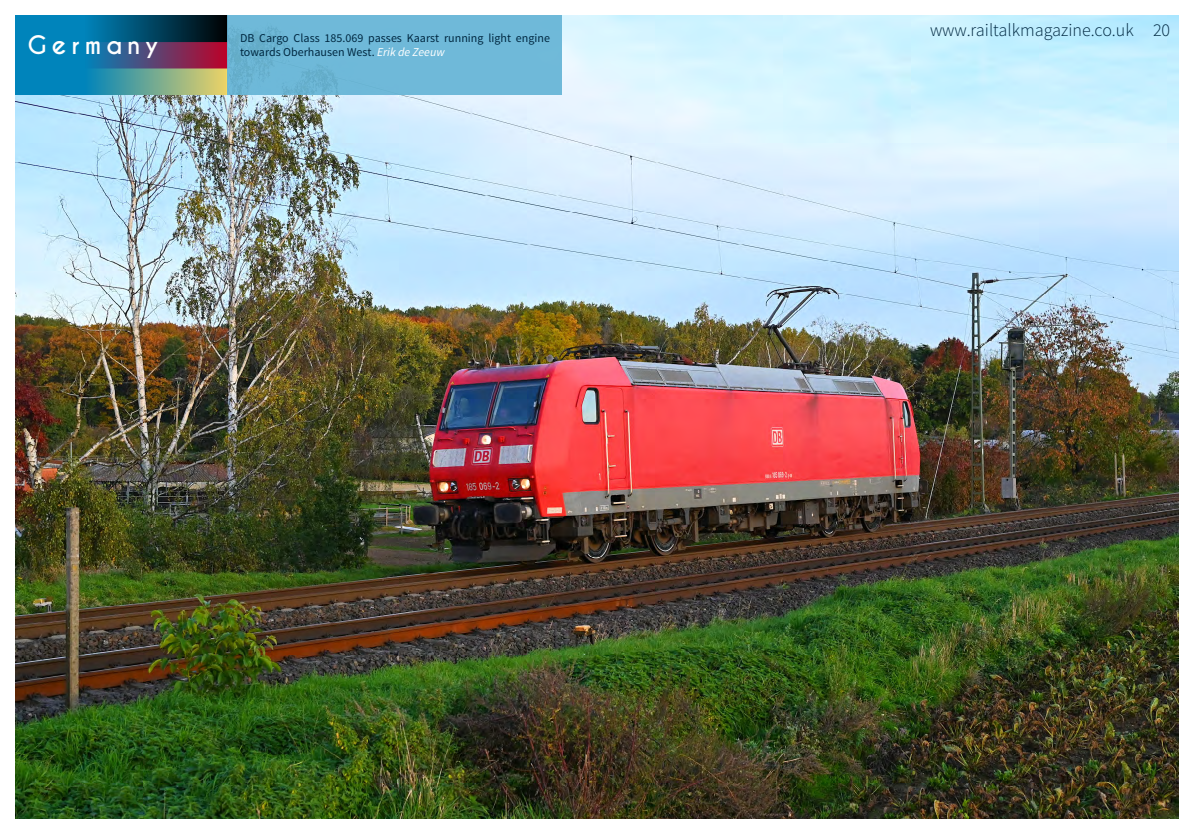
<style>
.page{position:relative;width:1194px;height:834px;background:#fff}
.page>*{position:absolute;margin:0;border:0;box-sizing:border-box;transform-origin:0 0}
.t1{font:700 24px "Caviar Dreams";letter-spacing:.2em;color:#fff}
.t2{font:300 18px "Source Sans Pro";color:#002841}
.t3{font:12px/14.4px "Source Sans Pro";color:#002841}
.s1{font-style:italic;color:#fff}
</style>
<div class="page">
<img style="left:15px;top:15px;width:1164px;height:804px">
<div style="left:15px;top:15px;width:213px;height:80px;background:#0084bb"></div>
<img style="left:91px;top:15px;width:136px;height:80px">
<div style="left:228px;top:15px;width:334px;height:80px;background:#6fb9d9"></div>
<h1 class="t1" style="left:28px;top:30px;width:133px">Germany</h1>
<p class="t3" style="left:240px;top:31px;width:312px">DB Cargo Class 185.069 passes Kaarst running light engine towards Oberhausen West. <span class="s1">Erik de Zeeuw</span></p>
<h2 class="t2" style="left:930px;top:19px;width:241px">www.railtalkmagazine.co.uk 20</h2>
</div>
